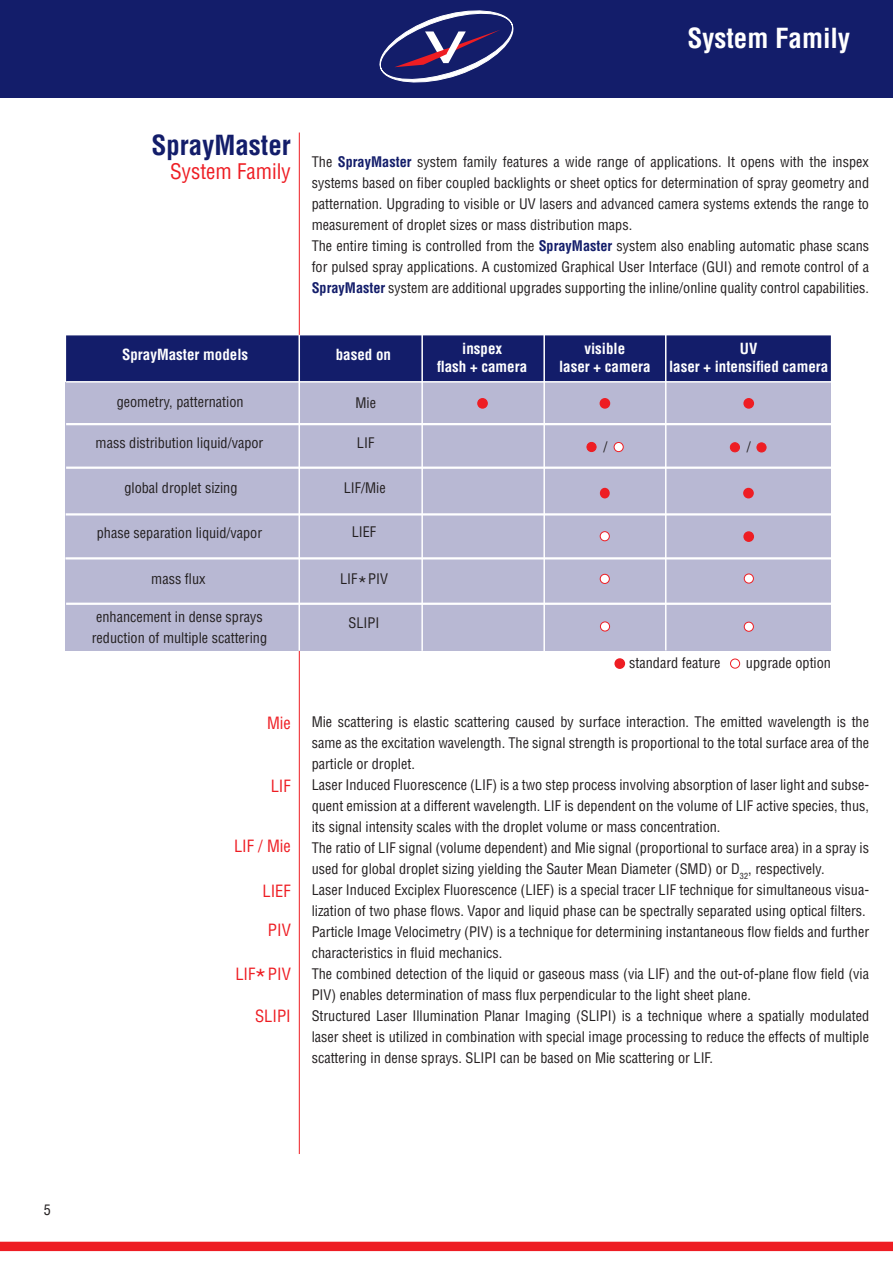
<style>
.page{position:relative;width:893px;height:1263px;background:#fff}
.page>*{position:absolute;margin:0;border:0;box-sizing:border-box;transform-origin:0 0}
.t1{font:700 condensed 27px "Helvetica";color:#fff}
.t2{font:700 condensed 27px "Helvetica";color:#131d6a}
.t3{font:condensed 27px "Helvetica";color:#ee1d23}
.t4{font:condensed 21px "Helvetica";color:#ee1d23}
.t5{font:condensed 21px "Helvetica";color:#231f20}
.t6{font:condensed 16.5px "Helvetica";color:#ee1d23}
.t7{font:700 condensed 15px/18px "Helvetica";color:#fff;text-align:center}
.t8{font:condensed 14.25px/21px "Helvetica";color:#231f20}
.s1{font-weight:700;color:#131d6a}
</style>
<div class="page">
<div style="left:0;top:0;width:893px;height:97px;background:#131d6a"></div>
<hr style="left:299px;top:133px;width:1px;height:1021px;background:#ee1d23">
<svg style="left:380px;top:11px;width:133px;height:71px"></svg>
<div style="left:66px;top:335px;width:765px;height:223px;background:#131d6a;border:2px solid #131d6a"></div>
<div style="left:65px;top:382px;width:766px;height:269px;background:#b8b8d3"></div>
<hr style="left:66px;top:381px;width:765px;height:2px;background:#fff">
<hr style="left:298px;top:335px;width:2px;height:316px;background:#fff">
<hr style="left:421px;top:335px;width:2px;height:316px;background:#fff">
<hr style="left:543px;top:334px;width:2px;height:317px;background:#fff">
<hr style="left:66px;top:423px;width:765px;height:2px;background:#fff">
<hr style="left:66px;top:466px;width:766px;height:3px;background:#fff">
<hr style="left:66px;top:603px;width:767px;height:2px;background:#fff">
<div style="left:478px;top:399px;width:9px;height:9px;background:#ee1d23;border-radius:50%"></div>
<div style="left:477px;top:398px;width:11px;height:11px;border:2px solid #ee1d23;border-radius:50%"></div>
<div style="left:600px;top:399px;width:9px;height:9px;background:#ee1d23;border-radius:50%"></div>
<div style="left:600px;top:398px;width:10px;height:11px;border:2px solid #ee1d23;border-radius:50%"></div>
<div style="left:587px;top:442px;width:9px;height:10px;background:#ee1d23;border-radius:50%"></div>
<div style="left:587px;top:442px;width:9px;height:10px;border:1px solid #ee1d23;border-radius:50%"></div>
<div style="left:615px;top:659px;width:9px;height:9px;background:#ee1d23;border-radius:50%"></div>
<div style="left:614px;top:658px;width:11px;height:11px;border:2px solid #ee1d23;border-radius:50%"></div>
<div style="left:730px;top:659px;width:10px;height:9px;border:1px solid #ee1d23;border-radius:50%"></div>
<div style="left:0;top:1242px;width:893px;height:9px;background:#ee1d23"></div>
<div style="left:744px;top:399px;width:9px;height:9px;background:#ee1d23;border-radius:50%"></div>
<div style="left:743px;top:398px;width:11px;height:11px;border:2px solid #ee1d23;border-radius:50%"></div>
<hr style="left:665px;top:332px;width:1px;height:318px;background:#fff">
<div style="left:614px;top:442px;width:9px;height:10px;background:#fff;border-radius:50%"></div>
<div style="left:614px;top:442px;width:10px;height:10px;border:1px solid #ee1d23;border-radius:50%"></div>
<div style="left:730px;top:443px;width:9px;height:9px;background:#ee1d23;border-radius:50%"></div>
<div style="left:730px;top:442px;width:10px;height:10px;border:1px solid #ee1d23;border-radius:50%"></div>
<div style="left:757px;top:443px;width:9px;height:9px;background:#ee1d23;border-radius:50%"></div>
<div style="left:756px;top:442px;width:10px;height:10px;border:1px solid #ee1d23;border-radius:50%"></div>
<hr style="left:66px;top:513px;width:766px;height:2px;background:#fff">
<hr style="left:65px;top:557px;width:767px;height:2px;background:#fff">
<div style="left:601px;top:489px;width:8px;height:9px;background:#ee1d23;border-radius:50%"></div>
<div style="left:600px;top:488px;width:10px;height:10px;border:2px solid #ee1d23;border-radius:50%"></div>
<div style="left:744px;top:489px;width:9px;height:9px;background:#ee1d23;border-radius:50%"></div>
<div style="left:743px;top:488px;width:11px;height:10px;border:2px solid #ee1d23;border-radius:50%"></div>
<div style="left:600px;top:532px;width:9px;height:9px;background:#fff;border-radius:50%"></div>
<div style="left:600px;top:531px;width:10px;height:10px;border:1px solid #ee1d23;border-radius:50%"></div>
<div style="left:744px;top:532px;width:9px;height:9px;background:#ee1d23;border-radius:50%"></div>
<div style="left:743px;top:531px;width:11px;height:11px;border:2px solid #ee1d23;border-radius:50%"></div>
<div style="left:600px;top:574px;width:9px;height:9px;background:#fff;border-radius:50%"></div>
<div style="left:600px;top:574px;width:10px;height:10px;border:1px solid #ee1d23;border-radius:50%"></div>
<div style="left:744px;top:574px;width:9px;height:9px;background:#fff;border-radius:50%"></div>
<div style="left:744px;top:574px;width:10px;height:9px;border:1px solid #ee1d23;border-radius:50%"></div>
<div style="left:600px;top:622px;width:10px;height:9px;background:#fff;border-radius:50%"></div>
<div style="left:600px;top:621px;width:10px;height:10px;border:1px solid #ee1d23;border-radius:50%"></div>
<div style="left:744px;top:622px;width:9px;height:9px;background:#fff;border-radius:50%"></div>
<div style="left:744px;top:622px;width:10px;height:10px;border:1px solid #ee1d23;border-radius:50%"></div>
<h1 class="t1" style="left:687px;top:22px;width:164px">System Family</h1>
<h1 class="t2" style="left:151px;top:129px;width:141px">SprayMaster</h1>
<h2 class="t4" style="left:170px;top:158px;width:122px">System Family</h2>
<p class="t8" style="left:312px;top:151px;width:559px">The <span class="s1">SprayMaster</span> system family features a wide range of applications. It opens with the inspex systems based on fiber coupled backlights or sheet optics for determination of spray geometry and patternation. Upgrading to visible or UV lasers and advanced camera systems extends the range to measurement of droplet sizes or mass distribution maps.<br>The entire timing is controlled from the <span class="s1">SprayMaster</span> system also enabling automatic phase scans for pulsed spray applications. A customized Graphical User Interface (GUI) and remote control of a <span class="s1">SprayMaster</span> system are additional upgrades supporting the inline/online quality control capabilities.</p>
<p class="t7" style="left:122px;top:346px;width:128px">SprayMaster models</p>
<p class="t7" style="left:336px;top:345px;width:57px">based on</p>
<p class="t7" style="left:437px;top:339px;width:91px">inspex<br>flash + camera</p>
<p class="t7" style="left:559px;top:339px;width:93px">visible<br>laser + camera</p>
<p class="t8" style="left:117px;top:391px;width:128px">geometry, patternation</p>
<p class="t8" style="left:355px;top:392px;width:22px">Mie</p>
<p class="t7" style="left:669px;top:339px;width:161px">UV<br>laser + intensified camera</p>
<p class="t8" style="left:96px;top:432px;width:169px">mass distribution liquid/vapor</p>
<p class="t8" style="left:357px;top:432px;width:19px">LIF</p>
<p class="t8" style="left:603px;top:436px;width:5px">/</p>
<p class="t8" style="left:747px;top:436px;width:5px">/</p>
<p class="t8" style="left:124px;top:477px;width:115px">global droplet sizing</p>
<p class="t8" style="left:344px;top:477px;width:43px">LIF/Mie</p>
<p class="t8" style="left:97px;top:522px;width:167px">phase separation liquid/vapor</p>
<p class="t8" style="left:352px;top:521px;width:26px">LIEF</p>
<p class="t8" style="left:151px;top:568px;width:56px">mass flux</p>
<p class="t8" style="left:92px;top:606px;width:177px;text-align:center">enhancement in dense sprays reduction of multiple scattering</p>
<p class="t8" style="left:349px;top:612px;width:32px">SLIPI</p>
<p class="t8" style="left:340px;top:568px;width:49px">LIF PIV</p>
<h2 class="t5" style="left:357px;top:571px;width:12px">*</h2>
<p class="t6" style="left:267px;top:712px;width:25px">Mie</p>
<p class="t6" style="left:271px;top:775px;width:22px">LIF</p>
<p class="t6" style="left:234px;top:836px;width:58px">LIF / Mie</p>
<p class="t6" style="left:262px;top:880px;width:30px">LIEF</p>
<p class="t6" style="left:268px;top:920px;width:24px">PIV</p>
<p class="t6" style="left:235px;top:964px;width:57px">LIF PIV</p>
<p class="t6" style="left:255px;top:1006px;width:37px">SLIPI</p>
<h1 class="t3" style="left:254px;top:962px;width:15px">*</h1>
<p class="t8" style="left:629px;top:652px;width:93px">standard feature</p>
<p class="t8" style="left:746px;top:652px;width:87px">upgrade option</p>
<p class="t8" style="left:312px;top:711px;width:559px">Mie scattering is elastic scattering caused by surface interaction. The emitted wavelength is the same as the excitation wavelength. The signal strength is proportional to the total surface area of the particle or droplet.<br>Laser Induced Fluorescence (LIF) is a two step process involving absorption of laser light and subse&shy;quent emission at a different wavelength. LIF is dependent on the volume of LIF active species, thus, its signal intensity scales with the droplet volume or mass concentration.<br>The ratio of LIF signal (volume dependent) and Mie signal (proportional to surface area) in a spray is used for global droplet sizing yielding the Sauter Mean Diameter (SMD) or D<sub>32</sub>, respectively.<br>Laser Induced Exciplex Fluorescence (LIEF) is a special tracer LIF technique for simultaneous visua&shy;lization of two phase flows. Vapor and liquid phase can be spectrally separated using optical filters.<br>Particle Image Velocimetry (PIV) is a technique for determining instantaneous flow fields and further characteristics in fluid mechanics.<br>The combined detection of the liquid or gaseous mass (via LIF) and the out-of-plane flow field (via PIV) enables determination of mass flux perpendicular to the light sheet plane.<br>Structured Laser Illumination Planar Imaging (SLIPI) is a technique where a spatially modulated laser sheet is utilized in combination with special image processing to reduce the effects of multiple scattering in dense sprays. SLIPI can be based on Mie scattering or LIF.</p>
<p class="t8" style="left:44px;top:1199px;width:9px">5</p>
</div>
